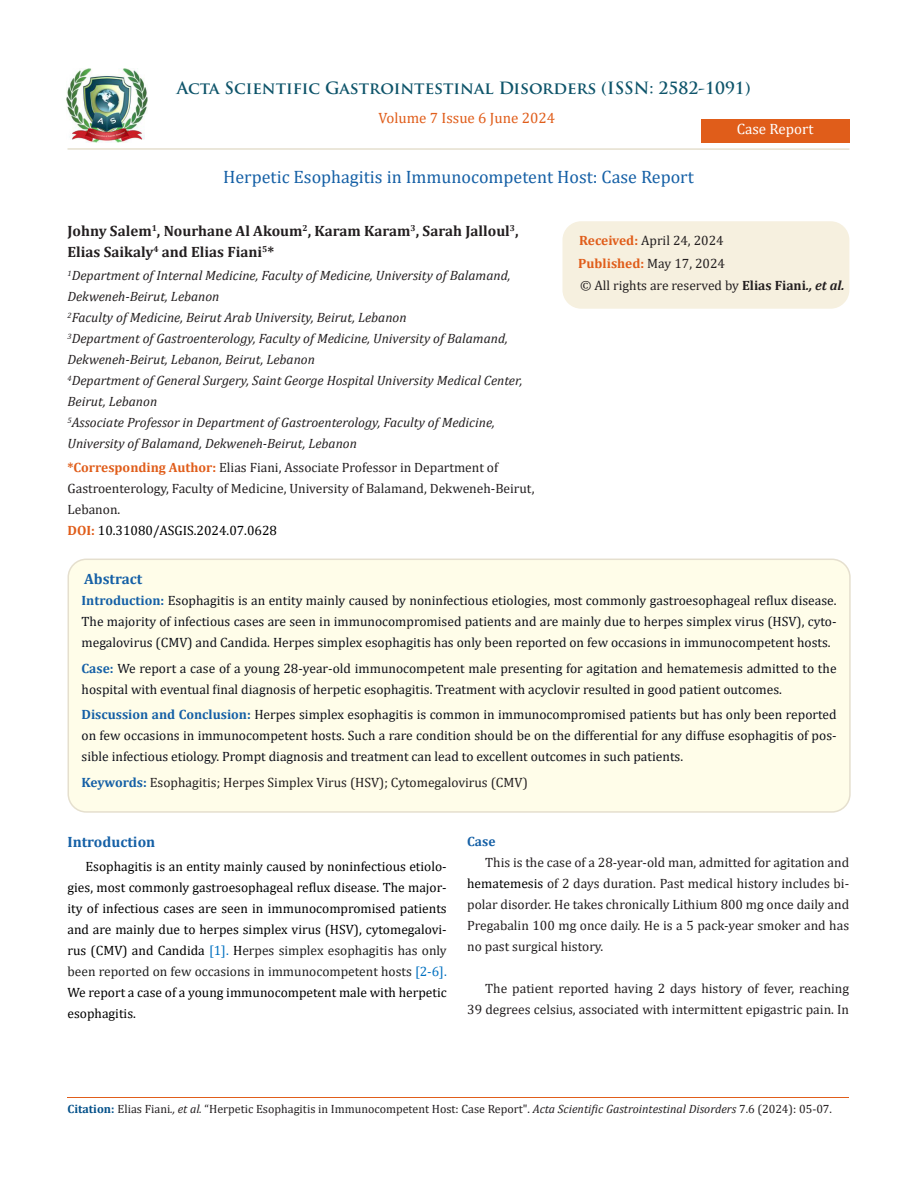
<style>
.page{position:relative;width:917px;height:1188px;background:#fff}
.page>*{position:absolute;margin:0;border:0;box-sizing:border-box;transform-origin:0 0}
.t1{font:18px "Cambria";color:#1560a6}
.t2{font:700 16.5px "Trajan Pro";color:#0e546a}
.t3{font:700 15px/21px "Cambria";color:#231f20}
.t4{font:15px "Cambria";color:#e05d1a}
.List_Paragraph{font:700 15px "Cambria";color:#1560a6}
.t5{font:15px "Cambria";color:#fff}
.No_Spacing{font:13.5px/21px "Cambria";color:#0e101a;text-align:justify}
.No_Spacing-2{font:13.5px/21px "Cambria";color:#231f20}
.t6{font:italic 13.5px/21px "Cambria";color:#231f20}
.t7{font:13.5px/21px "Cambria";color:#000;text-align:justify}
.t8{font:700 13.5px "Cambria";color:#e05d1a}
.t9{font:700 13.5px "Cambria";color:#1560a6}
.t10{font:12px "Cambria";color:#231f20}
.s1{font-weight:700;color:#e05d1a}
.s2{font-weight:400;color:#231f20}
.s3{font-weight:700}
.s4{font-weight:700;font-style:italic}
.s5{font-weight:700;color:#1560a6}
.s6{color:#0070c0}
.s7{color:#212121}
.s8{color:#000}
.s9{font-weight:700;color:#035089}
.s10{font-style:italic}
</style>
<div class="page">
<img style="left:67px;top:68px;width:80px;height:74px">
<div style="left:700px;top:119px;width:149px;height:23px;background:#e05d1a"></div>
<div style="left:563px;top:222px;width:285px;height:86px;background:#f6f0df;border-radius:18px"></div>
<div style="left:562px;top:221px;width:287px;height:88px;border:2px solid #f6f0df;border-radius:18px"></div>
<div style="left:68px;top:559px;width:781px;height:253px;background:#fffde9;border-radius:18px"></div>
<div style="left:67px;top:559px;width:783px;height:254px;border:2px solid #e5dfce;border-radius:18px"></div>
<hr style="left:67px;top:148px;width:782px;height:2px;background:#e5dfce">
<hr style="left:67px;top:1097px;width:782px;height:1px;background:#e05d1a">
<p class="t2" style="left:177px;top:77px;width:575px">Acta Scientific Gastrointestinal Disorders (ISSN: 2582-1091)</p>
<p class="t4" style="left:378px;top:109px;width:178px">Volume 7 Issue 6 June 2024</p>
<p class="t5" style="left:736px;top:120px;width:78px">Case Report</p>
<p class="t1" style="left:223px;top:166px;width:472px">Herpetic Esophagitis in Immunocompetent Host: Case Report</p>
<p class="t3" style="left:67px;top:220px;width:452px">Johny Salem<sup>1</sup>, Nourhane Al Akoum<sup>2</sup>, Karam Karam<sup>3</sup>, Sarah Jalloul<sup>3</sup>,<br>Elias Saikaly<sup>4</sup> and Elias Fiani<sup>5</sup>*</p>
<p class="t6" style="left:67px;top:265px;width:444px"><sup>1</sup>Department of Internal Medicine, Faculty of Medicine, University of Balamand,<br>Dekweneh-Beirut, Lebanon</p>
<p class="t6" style="left:67px;top:307px;width:341px"><sup>2</sup>Faculty of Medicine, Beirut Arab University, Beirut, Lebanon</p>
<p class="t6" style="left:67px;top:328px;width:442px"><sup>3</sup>Department of Gastroenterology, Faculty of Medicine, University of Balamand,<br>Dekweneh-Beirut, Lebanon, Beirut, Lebanon</p>
<p class="t6" style="left:67px;top:370px;width:456px"><sup>4</sup>Department of General Surgery, Saint George Hospital University Medical Center,<br>Beirut, Lebanon</p>
<p class="t6" style="left:67px;top:412px;width:429px"><sup>5</sup>Associate Professor in Department of Gastroenterology, Faculty of Medicine,<br>University of Balamand, Dekweneh-Beirut, Lebanon</p>
<p class="No_Spacing-2" style="left:67px;top:457px;width:468px"><span class="s1">*Corresponding Author:</span> Elias Fiani, Associate Professor in Department of<br>Gastroenterology, Faculty of Medicine, University of Balamand, Dekweneh-Beirut,<br>Lebanon.</p>
<p class="No_Spacing-2" style="left:579px;top:230px;width:146px"><span class="s1">Received:</span> April 24, 2024</p>
<p class="t8" style="left:578px;top:254px;width:148px">Published: <span class="s2">May 17, 2024</span></p>
<p class="No_Spacing-2" style="left:580px;top:275px;width:266px">© All rights are reserved by <span class="s3">Elias Fiani</span><span class="s4">., et al.</span></p>
<p class="t7" style="left:67px;top:520px;width:211px"><span class="s1">DOI:</span> 10.31080/ASGIS.2024.07.0628</p>
<p class="List_Paragraph" style="left:84px;top:568px;width:60px">Abstract</p>
<p class="No_Spacing" style="left:82px;top:590px;width:756px"><span class="s5">Introduction:</span> Esophagitis is an entity mainly caused by noninfectious etiologies, most commonly gastroesophageal reflux disease.<br>The majority of infectious cases are seen in immunocompromised patients and are mainly due to herpes simplex virus (HSV), cyto&shy;megalovirus (CMV) and Candida. Herpes simplex esophagitis has only been reported on few occasions in immunocompetent hosts.</p>
<p class="No_Spacing" style="left:82px;top:657px;width:756px"><span class="s5">Case:</span> We report a case of a young 28-year-old immunocompetent male presenting for agitation and hematemesis admitted to the hospital with eventual final diagnosis of herpetic esophagitis. Treatment with acyclovir resulted in good patient outcomes.</p>
<p class="No_Spacing" style="left:82px;top:704px;width:756px"><span class="s5">Discussion and Conclusion:</span> Herpes simplex esophagitis is common in immunocompromised patients but has only been reported on few occasions in immunocompetent hosts. Such a rare condition should be on the differential for any diffuse esophagitis of pos&shy;sible infectious etiology. Prompt diagnosis and treatment can lead to excellent outcomes in such patients.</p>
<p class="No_Spacing-2" style="left:82px;top:771px;width:448px"><span class="s5">Keywords:</span> Esophagitis; Herpes Simplex Virus (HSV); Cytomegalovirus (CMV)</p>
<p class="List_Paragraph" style="left:67px;top:831px;width:89px">Introduction</p>
<p class="t7" style="left:67px;top:855px;width:381px;text-indent:18px">Esophagitis is an entity mainly caused by noninfectious etiolo&shy;gies, most commonly gastroesophageal reflux disease. The major&shy;ity of infectious cases are seen in immunocompromised patients and are mainly due to herpes simplex virus (HSV), cytomegalovi&shy;rus (CMV) and Candida <span class="s6">[1].</span> H<span class="s7">erpes simplex esophagitis has only been reported on few occasions in immunocompetent hosts</span> <span class="s6">[2-6].<br></span>We report a case of a young immunocompetent male with herpetic esophagitis.</p>
<p class="t9" style="left:467px;top:832px;width:30px">Case</p>
<p class="No_Spacing-2" style="left:467px;top:852px;width:383px;text-align:justify;text-indent:18px">This is the case of a 28-year-old man, admitted for agitation and <span class="s8">hematemesis</span> of 2 days duration. Past medical history includes bi&shy;polar disorder. He takes chronically Lithium 800 mg once daily and Pregabalin 100 mg once daily. He is a 5 pack-year smoker and has no past surgical history.</p>
<p class="No_Spacing-2" style="left:467px;top:978px;width:383px;text-align:right">The patient reported having 2 days history of fever, reaching<br>39 degrees celsius, associated with intermittent epigastric pain. In</p>
<p class="t10" style="left:67px;top:1101px;width:766px"><span class="s9">Citation:</span> Elias Fiani<span class="s10">., et al.</span> “Herpetic Esophagitis in Immunocompetent Host: Case Report". <span class="s10">Acta Scientific Gastrointestinal Disorders</span> 7.6 (2024): 05-07.</p>
</div>
